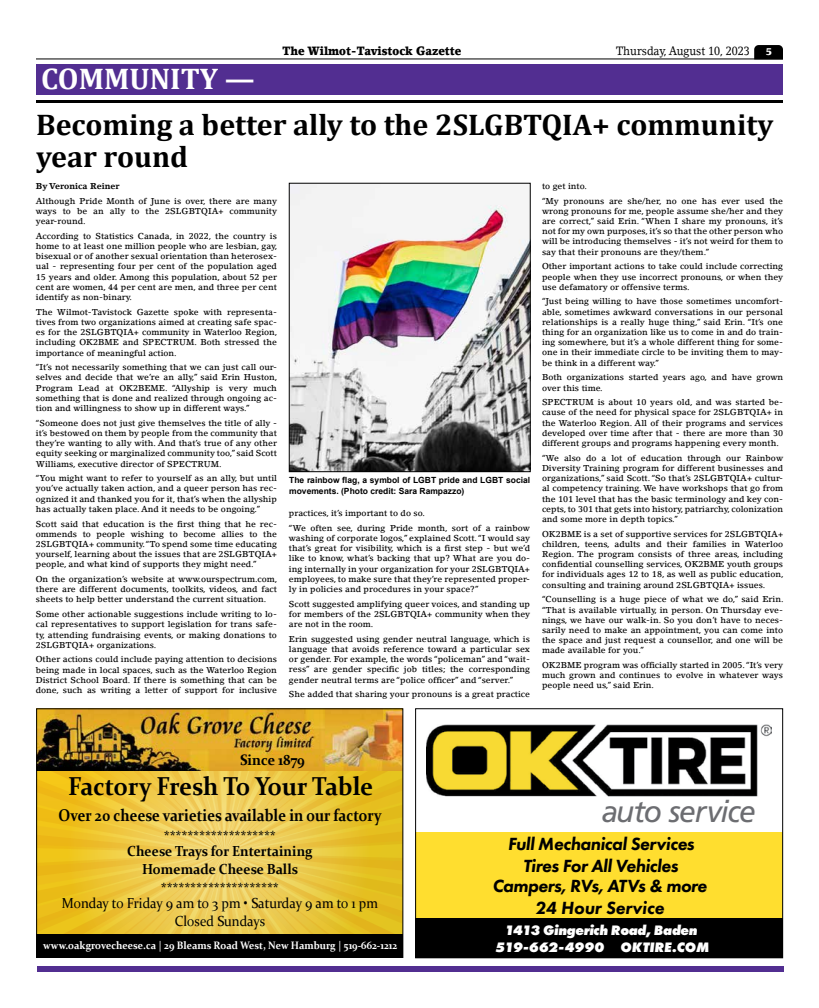
<style>
.page{position:relative;width:819px;height:1008px;background:#fff}
.page>*{position:absolute;margin:0;border:0;box-sizing:border-box;transform-origin:0 0}
.t1{font:30.5px "Frutiger LT 56 It";letter-spacing:-.04em;color:#6c6d71}
.t2{font:700 30px/32px "Cambria";color:#000}
.t3{font:700 30px "Cambria";color:#fff}
.t4{font:700 25.9px "Constantia";color:#000;scale:.92 1}
.t5{font:italic 800 18.3px/22.3px "Futura PT";letter-spacing:-.025em;color:#000;text-align:center}
.t6{font:700 16.9px "Constantia";color:#000;scale:.86 1}
.t7{font:700 15.1px "Constantia";color:#000;scale:.92 1}
.t8{font:700 14.5px/15px "Constantia";color:#000;text-align:center;scale:.92 1}
.t9{font:14.5px/17.4px "Constantia";color:#000;text-align:center;scale:.92 1}
.t10{font:italic 800 14.2px/17.3px "Futura PT";letter-spacing:-.025em;color:#fff;text-align:center}
.t11{font:900 12px "Lino Letter Std";color:#000;scale:.9 1}
.t12{font:12px "Lino Letter Std";color:#000;scale:.9 1}
.t13{font:700 10.8px "Constantia";color:#fff;scale:.92 1}
.t14{font:900 10px "Lino Letter Std";color:#fff}
.t15{font:500 8.5px/10.2px "Lino Letter Std";color:#000;text-align:justify}
.t16{font:700 8.5px/10.2px "Arial";color:#000}
.t17{font:700 8.5px "Lino Letter Std";color:#000}
</style>
<div class="page">
<hr style="left:36px;top:58px;width:747px;height:1px;background:#000">
<svg style="left:754px;top:45px;width:29px;height:14px"></svg>
<div style="left:37px;top:966px;width:747px;height:6px;background:#522e91"></div>
<img style="left:291px;top:185px;width:237px;height:285px">
<div style="left:289px;top:183px;width:241px;height:289px;border:1px solid #000"></div>
<div style="left:36px;top:64px;width:747px;height:31px;background:#522e91"></div>
<hr style="left:36px;top:100px;width:747px;height:3px;background:#000">
<svg style="left:38px;top:770px;width:363px;height:164px;background:#ebc640"></svg>
<img style="left:38px;top:711px;width:363px;height:59px">
<div style="left:37px;top:934px;width:366px;height:23px;background:#000"></div>
<div style="left:36px;top:709px;width:367px;height:249px;border:1px solid #000"></div>
<div style="left:416px;top:832px;width:367px;height:86px;background:#ffde2f"></div>
<img style="left:427px;top:725px;width:344px;height:72px">
<div style="left:416px;top:918px;width:367px;height:40px;background:#000"></div>
<div style="left:416px;top:709px;width:367px;height:249px;border:1px solid #000"></div>
<h2 class="t3" style="left:41px;top:58px;width:215px">COMMUNITY —</h2>
<h3 class="t11" style="left:282px;top:43px;width:201px">The Wilmot-Tavistock Gazette</h3>
<h3 class="t12" style="left:616px;top:43px;width:150px">Thursday, August 10, 2023</h3>
<p class="t14" style="left:766px;top:46px;width:8px">5</p>
<h2 class="t2" style="left:36px;top:107px;width:739px">Becoming a better ally to the 2SLGBTQIA+ community year round</h2>
<p class="t17" style="left:36px;top:181px;width:85px">By Veronica Reiner</p>
<p class="t15" style="left:36px;top:196px;width:243px">Although Pride Month of June is over, there are many ways to be an ally to the 2SLGBTQIA+ community year-round.</p>
<p class="t15" style="left:36px;top:231px;width:243px">According to Statistics Canada, in 2022, the country is home to at least one million people who are lesbian, gay, bisexual or of another sexual orientation than heterosex&shy;ual - representing four per cent of the population aged 15 years and older. Among this population, about 52 per cent are women, 44 per cent are men, and three per cent identify as non-binary.</p>
<p class="t15" style="left:36px;top:307px;width:243px">The Wilmot-Tavistock Gazette spoke with representa&shy;tives from two organizations aimed at creating safe spac&shy;es for the 2SLGBTQIA+ community in Waterloo Region, including OK2BME and SPECTRUM. Both stressed the importance of meaningful action.</p>
<p class="t15" style="left:36px;top:362px;width:243px">“It’s not necessarily something that we can just call our&shy;selves and decide that we’re an ally,” said Erin Huston, Program Lead at OK2BEME. “Allyship is very much something that is done and realized through ongoing ac&shy;tion and willingness to show up in different ways.”</p>
<p class="t15" style="left:36px;top:418px;width:243px">“Someone does not just give themselves the title of ally - it’s bestowed on them by people from the community that they’re wanting to ally with. And that’s true of any other equity seeking or marginalized community too,” said Scott Williams, executive director of SPECTRUM.</p>
<p class="t15" style="left:36px;top:473px;width:243px">“You might want to refer to yourself as an ally, but until you’ve actually taken action, and a queer person has rec&shy;ognized it and thanked you for it, that’s when the allyship has actually taken place. And it needs to be ongoing.”</p>
<p class="t15" style="left:36px;top:518px;width:243px">Scott said that education is the first thing that he rec&shy;ommends to people wishing to become allies to the 2SLGBTQIA+ community. “To spend some time educating yourself, learning about the issues that are 2SLGBTQIA+ people, and what kind of supports they might need.”</p>
<p class="t15" style="left:36px;top:574px;width:243px">On the organization’s website at www.ourspectrum.com, there are different documents, toolkits, videos, and fact sheets to help better understand the current situation.</p>
<p class="t15" style="left:36px;top:609px;width:243px">Some other actionable suggestions include writing to lo&shy;cal representatives to support legislation for trans safe&shy;ty, attending fundraising events, or making donations to 2SLGBTQIA+ organizations.</p>
<p class="t15" style="left:36px;top:654px;width:243px">Other actions could include paying attention to decisions being made in local spaces, such as the Waterloo Region District School Board. If there is something that can be done, such as writing a letter of support for inclusive</p>
<p class="t16" style="left:289px;top:476px;width:243px">The rainbow flag, a symbol of LGBT pride and LGBT social movements. (Photo credit: Sara Rampazzo)</p>
<p class="t15" style="left:289px;top:506px;width:243px;line-height:14.7px">practices, it’s important to do so.<br>“We often see, during Pride month, sort of a rainbow</p>
<p class="t15" style="left:289px;top:533px;width:243px">washing of corporate logos,” explained Scott. “I would say that’s great for visibility, which is a first step - but we’d like to know, what’s backing that up? What are you do&shy;ing internally in your organization for your 2SLGBTQIA+ employees, to make sure that they’re represented proper&shy;ly in policies and procedures in your space?”</p>
<p class="t15" style="left:289px;top:598px;width:243px">Scott suggested amplifying queer voices, and standing up for members of the 2SLGBTQIA+ community when they are not in the room.</p>
<p class="t15" style="left:289px;top:634px;width:243px">Erin suggested using gender neutral language, which is language that avoids reference toward a particular sex or gender. For example, the words “policeman” and “wait&shy;ress” are gender specific job titles; the corresponding gender neutral terms are “police officer” and “server.”</p>
<p class="t15" style="left:289px;top:689px;width:243px">She added that sharing your pronouns is a great practice</p>
<p class="t15" style="left:542px;top:179px;width:243px;line-height:14.7px">to get into.<br>“My pronouns are she/her, no one has ever used the</p>
<p class="t15" style="left:542px;top:206px;width:243px">wrong pronouns for me, people assume she/her and they are correct,” said Erin. “When I share my pronouns, it’s not for my own purposes, it’s so that the other person who will be introducing themselves - it’s not weird for them to say that their pronouns are they/them.”</p>
<p class="t15" style="left:542px;top:261px;width:243px">Other important actions to take could include correcting people when they use incorrect pronouns, or when they use defamatory or offensive terms.</p>
<p class="t15" style="left:542px;top:296px;width:243px">“Just being willing to have those sometimes uncomfort&shy;able, sometimes awkward conversations in our personal relationships is a really huge thing,” said Erin. “It’s one thing for an organization like us to come in and do train&shy;ing somewhere, but it’s a whole different thing for some&shy;one in their immediate circle to be inviting them to may&shy;be think in a different way.”</p>
<p class="t15" style="left:542px;top:372px;width:243px">Both organizations started years ago, and have grown over this time.</p>
<p class="t15" style="left:542px;top:397px;width:243px">SPECTRUM is about 10 years old, and was started be&shy;cause of the need for physical space for 2SLGBTQIA+ in the Waterloo Region. All of their programs and services developed over time after that - there are more than 30 different groups and programs happening every month.</p>
<p class="t15" style="left:542px;top:453px;width:243px">“We also do a lot of education through our Rainbow Diversity Training program for different businesses and organizations,” said Scott. “So that’s 2SLGBTQIA+ cultur&shy;al competency training. We have workshops that go from the 101 level that has the basic terminology and key con&shy;cepts, to 301 that gets into history, patriarchy, colonization and some more in depth topics.”</p>
<p class="t15" style="left:542px;top:529px;width:243px">OK2BME is a set of supportive services for 2SLGBTQIA+ children, teens, adults and their families in Waterloo Region. The program consists of three areas, including confidential counselling services, OK2BME youth groups for individuals ages 12 to 18, as well as public education, consulting and training around 2SLGBTQIA+ issues.</p>
<p class="t15" style="left:542px;top:594px;width:243px">“Counselling is a huge piece of what we do,” said Erin. “That is available virtually, in person. On Thursday eve&shy;nings, we have our walk-in. So you don’t have to neces&shy;sarily need to make an appointment, you can come into the space and just request a counsellor, and one will be made available for you.”</p>
<p class="t15" style="left:542px;top:660px;width:243px">OK2BME program was officially started in 2005. “It’s very much grown and continues to evolve in whatever ways people need us,” said Erin.</p>
<h3 class="t7" style="left:240px;top:749px;width:72px">Since 1879</h3>
<h3 class="t4" style="left:68px;top:769px;width:333px">Factory Fresh To Your Table</h3>
<h3 class="t6" style="left:59px;top:804px;width:377px">Over 20 cheese varieties available in our factory</h3>
<h3 class="t8" style="left:127px;top:828px;width:203px">*******************<br>Cheese Trays for Entertaining</h3>
<h3 class="t8" style="left:142px;top:858px;width:171px;line-height:19.8px">Homemade Cheese Balls ********************</h3>
<h3 class="t9" style="left:62px;top:894px;width:345px">Monday to Friday 9 am to 3 pm • Saturday 9 am to 1 pm<br>Closed Sundays</h3>
<p class="t13" style="left:43px;top:938px;width:386px">www.oakgrovecheese.ca | 29 Bleams Road West, New Hamburg | 519-662-1212</p>
<h1 class="t1" style="left:602px;top:794px;width:155px">auto service</h1>
<h3 class="t5" style="left:508px;top:832px;width:188px">Full Mechanical Services<br>Tires For All Vehicles</h3>
<h3 class="t5" style="left:493px;top:875px;width:216px;line-height:21.9px">Campers, RVs, ATVs &amp; more<br>24 Hour Service</h3>
<h3 class="t10" style="left:495px;top:921px;width:216px">1413 Gingerich Road, Baden<br>519-662-4990 OKTIRE.COM</h3>
</div>
